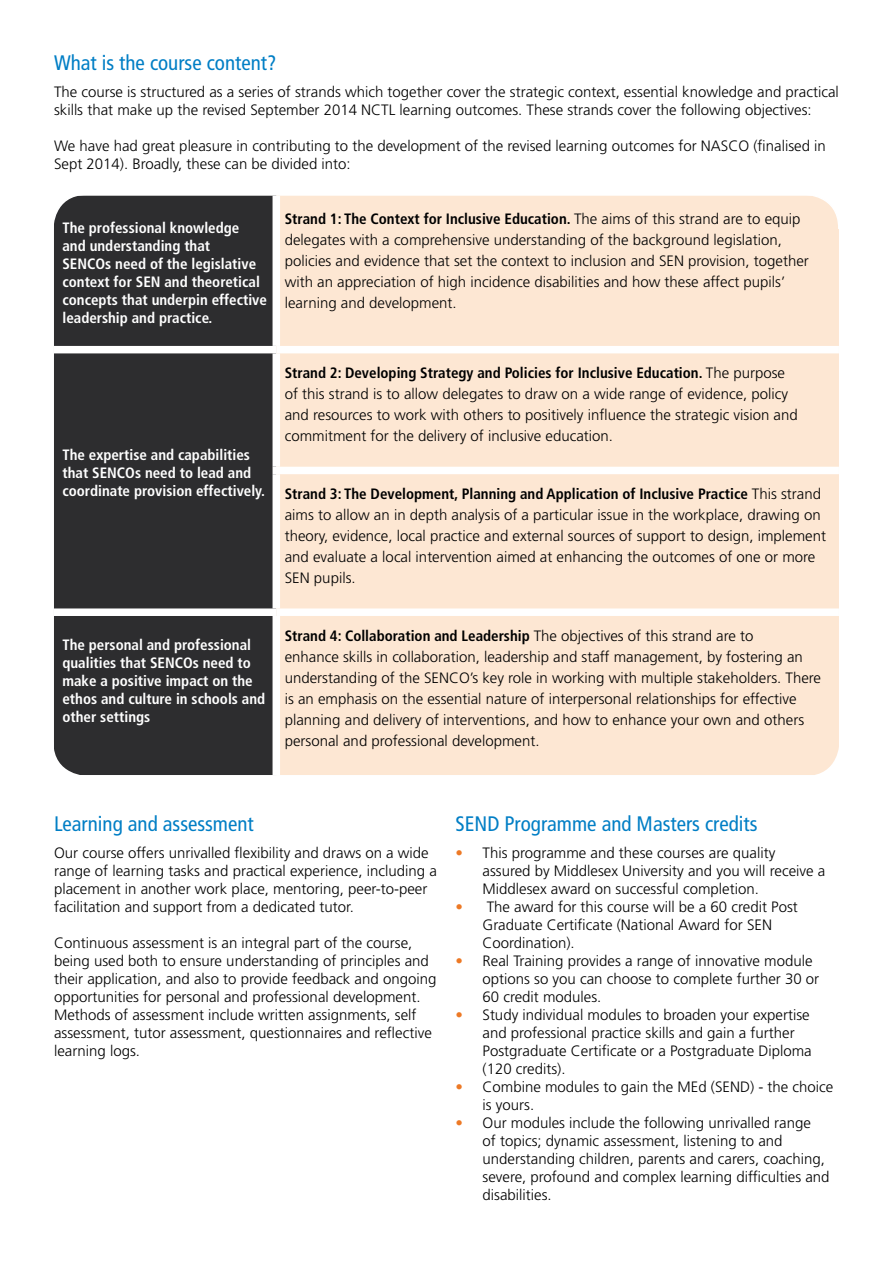
<style>
.page{position:relative;width:893px;height:1263px;background:#fff}
.page>*{position:absolute;margin:0;border:0;box-sizing:border-box;transform-origin:0 0}
.t1{font:condensed 21px "Frutiger LT Std";color:#007ec5}
.t2{font:300 15px/18px "Frutiger LT Std";color:#000}
.t3{font:700 condensed 15px/18px "Frutiger LT Std";color:#fff}
.s1{font-weight:700;font-stretch:condensed}
.s2{color:#ed7925}
</style>
<div class="page">
<div style="left:54px;top:196px;width:219px;height:579px;background:#2d2d2f"></div>
<div style="left:280px;top:196px;width:559px;height:579px;background:#fde7d3"></div>
<div style="left:54px;top:346px;width:222px;height:7px;background:#fff"></div>
<div style="left:54px;top:608px;width:222px;height:8px;background:#fff"></div>
<div style="left:276px;top:346px;width:563px;height:7px;background:#fff"></div>
<div style="left:273px;top:467px;width:566px;height:7px;background:#fff"></div>
<div style="left:276px;top:608px;width:563px;height:8px;background:#fff"></div>
<svg style="left:804px;top:195px;width:35px;height:34px"></svg>
<svg style="left:54px;top:195px;width:34px;height:34px"></svg>
<svg style="left:805px;top:742px;width:34px;height:33px"></svg>
<svg style="left:54px;top:742px;width:33px;height:33px"></svg>
<h1 class="t1" style="left:54px;top:50px;width:224px">What is the course content?</h1>
<p class="t2" style="left:54px;top:83px;width:786px">The course is structured as a series of strands which together cover the strategic context, essential knowledge and practical skills that make up the revised September 2014 NCTL learning outcomes. These strands cover the following objectives:</p>
<p class="t2" style="left:54px;top:137px;width:773px">We have had great pleasure in contributing to the development of the revised learning outcomes for NASCO (finalised in<br>Sept 2014). Broadly, these can be divided into:</p>
<p class="t3" style="left:62px;top:219px;width:206px">The professional knowledge<br>and understanding that<br>SENCOs need of the legislative context for SEN and theoretical concepts that underpin effective leadership and practice.</p>
<p class="t2" style="left:285px;top:208px;width:525px;line-height:21px"><span class="s1">Strand 1: The Context for Inclusive Education.</span> The aims of this strand are to equip delegates with a comprehensive understanding of the background legislation, policies and evidence that set the context to inclusion and SEN provision, together with an appreciation of high incidence disabilities and how these affect pupils’ learning and development.</p>
<p class="t3" style="left:62px;top:445px;width:204px">The expertise and capabilities that SENCOs need to lead and coordinate provision effectively.</p>
<p class="t2" style="left:285px;top:362px;width:514px;line-height:21px"><span class="s1">Strand 2: Developing Strategy and Policies for Inclusive Education.</span> The purpose of this strand is to allow delegates to draw on a wide range of evidence, policy and resources to work with others to positively influence the strategic vision and commitment for the delivery of inclusive education.</p>
<p class="t2" style="left:285px;top:483px;width:543px;line-height:21px"><span class="s1">Strand 3: The Development, Planning and Application of Inclusive Practice</span> This strand aims to allow an in depth analysis of a particular issue in the workplace, drawing on theory, evidence, local practice and external sources of support to design, implement and evaluate a local intervention aimed at enhancing the outcomes of one or more SEN pupils.</p>
<p class="t3" style="left:62px;top:636px;width:204px">The personal and professional qualities that SENCOs need to make a positive impact on the ethos and culture in schools and other settings</p>
<p class="t2" style="left:285px;top:625px;width:538px;line-height:21px"><span class="s1">Strand 4: Collaboration and Leadership</span> The objectives of this strand are to<br>enhance skills in collaboration, leadership and staff management, by fostering an understanding of the SENCO’s key role in working with multiple stakeholders. There is an emphasis on the essential nature of interpersonal relationships for effective planning and delivery of interventions, and how to enhance your own and others personal and professional development.</p>
<h1 class="t1" style="left:54px;top:812px;width:201px">Learning and assessment</h1>
<p class="t2" style="left:54px;top:844px;width:384px">Our course offers unrivalled flexibility and draws on a wide range of learning tasks and practical experience, including a placement in another work place, mentoring, peer-to-peer facilitation and support from a dedicated tutor.</p>
<p class="t2" style="left:54px;top:934px;width:384px">Continuous assessment is an integral part of the course, being used both to ensure understanding of principles and their application, and also to provide feedback and ongoing opportunities for personal and professional development.<br>Methods of assessment include written assignments, self assessment, tutor assessment, questionnaires and reflective learning logs.</p>
<h1 class="t1" style="left:455px;top:812px;width:304px">SEND Programme and Masters credits</h1>
<p class="t2" style="left:482px;top:844px;width:344px;text-indent:-27px"><span class="s2">•</span> This programme and these courses are quality assured by Middlesex University and you will receive a<br>Middlesex award on successful completion.</p>
<p class="t2" style="left:482px;top:898px;width:317px;text-indent:-27px"><span class="s2">•</span> The award for this course will be a 60 credit Post<br>Graduate Certificate (National Award for SEN<br>Coordination).</p>
<p class="t2" style="left:482px;top:952px;width:338px;text-indent:-27px"><span class="s2">•</span> Real Training provides a range of innovative module options so you can choose to complete further 30 or<br>60 credit modules.</p>
<p class="t2" style="left:482px;top:1006px;width:331px;text-indent:-27px"><span class="s2">•</span> Study individual modules to broaden your expertise and professional practice skills and gain a further Postgraduate Certificate or a Postgraduate Diploma (120 credits).</p>
<p class="t2" style="left:482px;top:1078px;width:352px;text-indent:-27px"><span class="s2">•</span> Combine modules to gain the MEd (SEND) - the choice is yours.</p>
<p class="t2" style="left:482px;top:1114px;width:349px;text-indent:-27px"><span class="s2">•</span> Our modules include the following unrivalled range<br>of topics; dynamic assessment, listening to and understanding children, parents and carers, coaching, severe, profound and complex learning difficulties and disabilities.</p>
</div>
